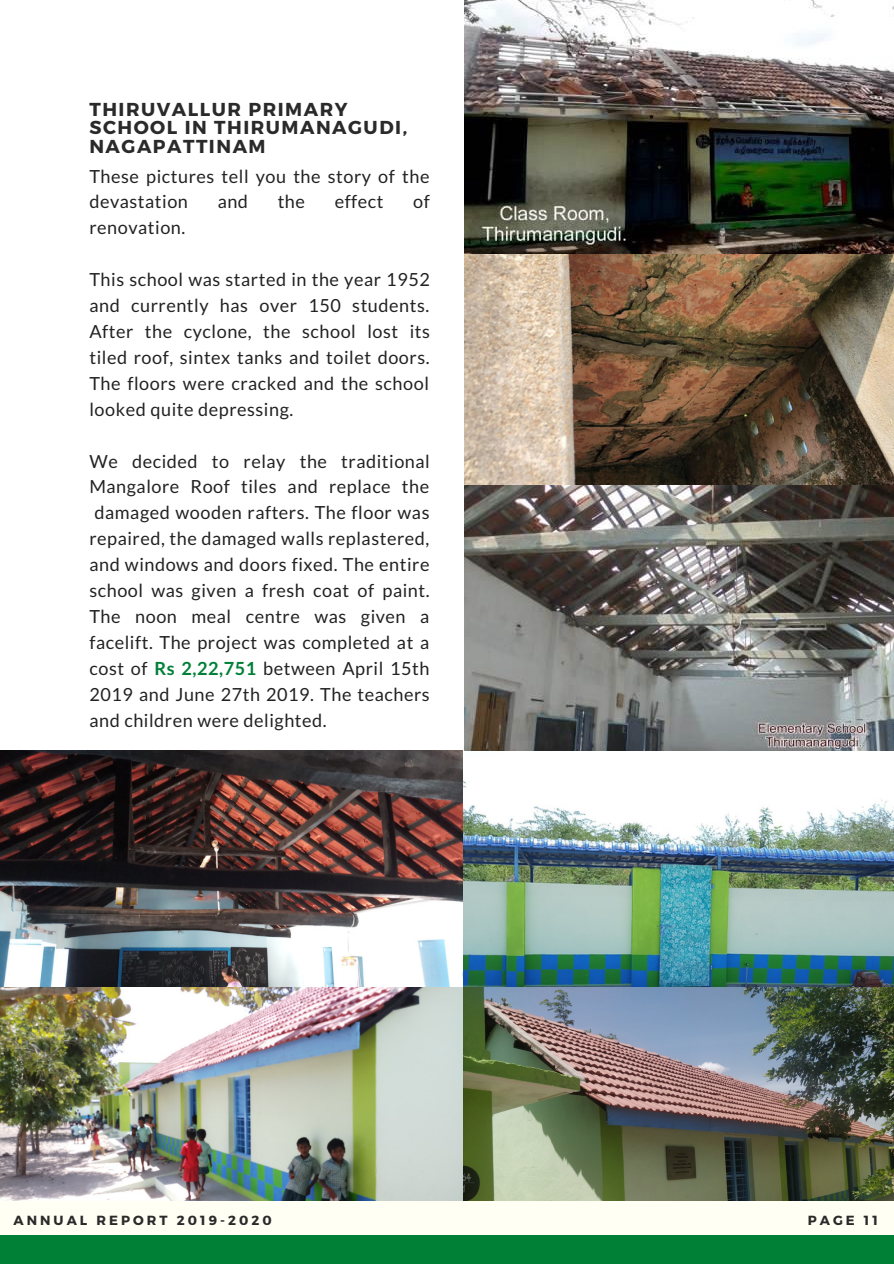
<style>
.page{position:relative;width:894px;height:1264px;background:#fff}
.page>*{position:absolute;margin:0;border:0;box-sizing:border-box;transform-origin:0 0}
.t1{font:700 18.75px/18px "Montserrat";letter-spacing:.08em;color:#2a2a2a}
.t2{font:18px/26px "Lato";letter-spacing:.03em;color:#222;text-align:justify}
.t3{font:700 13.2px "Montserrat";letter-spacing:.23em;color:#2a2a2a}
.s1{font-weight:700;color:#008037}
</style>
<div class="page">
<img style="left:0;top:750px;width:893px;height:237px">
<img style="left:0;top:987px;width:463px;height:214px">
<img style="left:463px;top:987px;width:430px;height:214px">
<div style="left:0;top:1201px;width:893px;height:51px;background:#fffff4"></div>
<div style="left:0;top:1235px;width:893px;height:28px;background:#008037"></div>
<img style="left:464px;top:0;width:429px;height:750px">
<p class="t1" style="left:89px;top:100px;width:319px">THIRUVALLUR PRIMARY<br>SCHOOL IN THIRUMANAGUDI,<br>NAGAPATTINAM</p>
<p class="t2" style="left:89px;top:163px;width:341px">These pictures tell you the story of the devastation</p>
<p class="t2" style="left:217px;top:188px;width:32px">and</p>
<p class="t2" style="left:277px;top:188px;width:29px">the</p>
<p class="t2" style="left:334px;top:188px;width:50px">effect</p>
<p class="t2" style="left:413px;top:188px;width:18px">of</p>
<p class="t2" style="left:89px;top:214px;width:97px">renovation.</p>
<p class="t2" style="left:89px;top:266px;width:342px">This school was started in the year 1952 and currently has over 150 students.<br>After the cyclone, the school lost its tiled roof, sintex tanks and toilet doors.<br>The floors were cracked and the school looked quite depressing.</p>
<p class="t2" style="left:89px;top:447px;width:342px">We decided to relay the traditional Mangalore Roof tiles and replace the damaged wooden rafters. The floor was repaired, the damaged walls replastered, and windows and doors fixed. The entire school was given a fresh coat of paint.<br>The noon meal centre was given a facelift. The project was completed at a cost of <span class="s1">Rs 2,22,751</span> between April 15th 2019 and June 27th 2019. The teachers and children were delighted.</p>
<p class="t3" style="left:13px;top:1211px;width:260px">ANNUAL REPORT 2019-2020</p>
<p class="t3" style="left:807px;top:1211px;width:72px">PAGE 11</p>
<p class="t3" style="left:799px;top:1211px;width:80px">PAGE XX</p>
</div>
